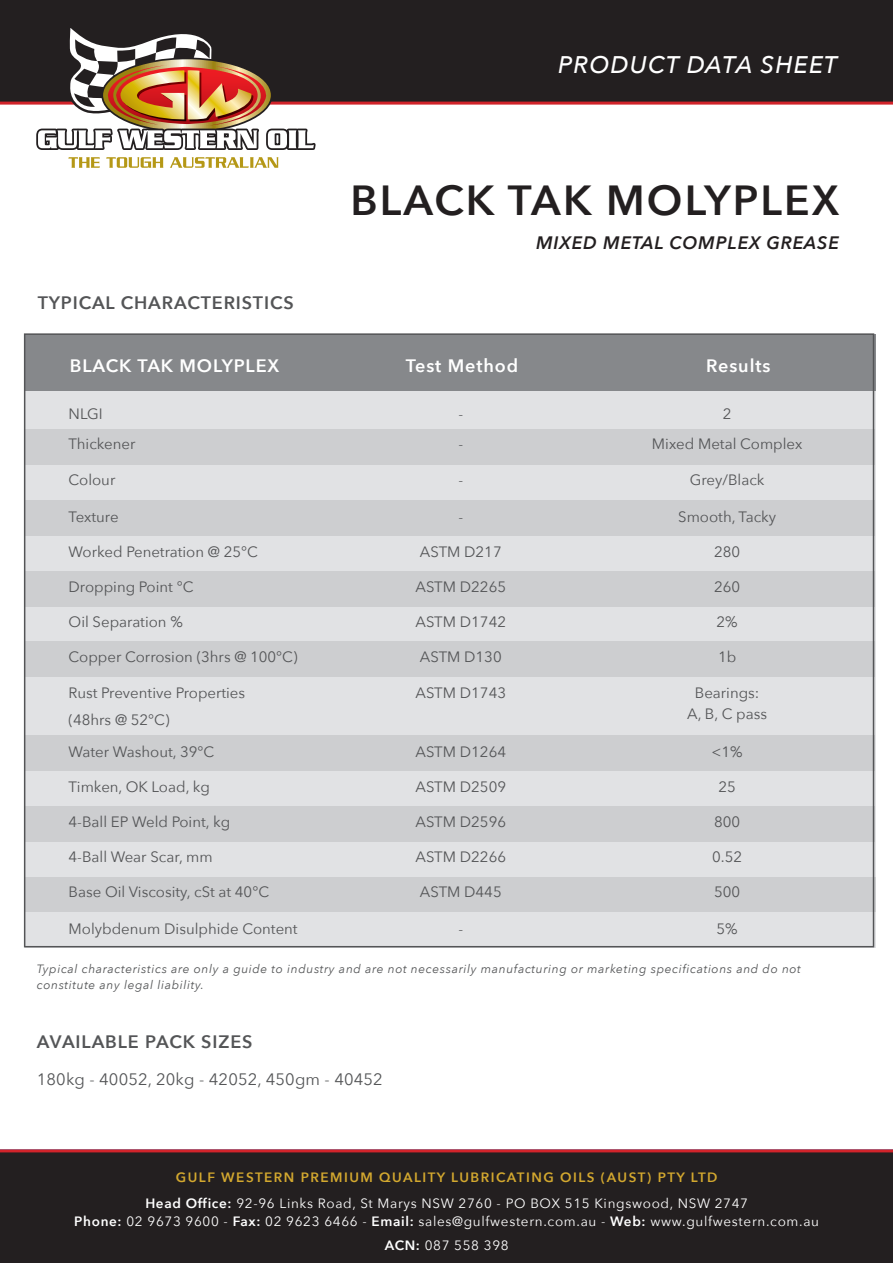
<style>
.page{position:relative;width:893px;height:1263px;background:#fff}
.page>*{position:absolute;margin:0;border:0;box-sizing:border-box;transform-origin:0 0}
.t1{font:600 42px "Avenir Next";letter-spacing:.05em;color:#231f20}
.t2{font:italic 500 24px "Avenir Next";letter-spacing:.05em;color:#fff}
.t3{font:600 18px "Avenir Next";letter-spacing:.05em;color:#545557}
.t4{font:600 18px "Avenir Next";letter-spacing:.05em;color:#fff}
.t5{font:italic 600 18px "Avenir Next";letter-spacing:.05em;color:#231f20}
.t6{font:16.5px "Avenir Next";letter-spacing:.01em;color:#545557}
.t7{font:15px "Avenir Next";color:#545557}
.t8{font:13.5px/24px "Avenir Next";letter-spacing:.05em;color:#fff;text-align:center}
.t9{font:600 13.5px "Avenir Next";letter-spacing:.11em;color:#d3a82f}
.t10{font:italic 12px/16.2px "Avenir Next";letter-spacing:.05em;color:#545557}
.s1{font-weight:600}
</style>
<div class="page">
<div style="left:0;top:1152px;width:893px;height:111px;background:#231f20"></div>
<div style="left:0;top:0;width:893px;height:103px;background:#231f20"></div>
<hr style="left:0;top:1149px;width:893px;height:3px;background:#d1232a">
<hr style="left:0;top:102px;width:893px;height:3px;background:#d1232a">
<svg style="left:36px;top:28px;width:280px;height:140px"></svg>
<div style="left:25px;top:334px;width:850px;height:613px;background:#e1e2e4"></div>
<div style="left:25px;top:334px;width:850px;height:56px;background:#86888b"></div>
<div style="left:24px;top:429px;width:851px;height:35px;background:#cdced0"></div>
<div style="left:24px;top:500px;width:851px;height:36px;background:#cdced0"></div>
<div style="left:24px;top:571px;width:851px;height:35px;background:#cdced0"></div>
<div style="left:24px;top:641px;width:851px;height:36px;background:#cdced0"></div>
<div style="left:24px;top:735px;width:851px;height:35px;background:#cdced0"></div>
<div style="left:24px;top:806px;width:851px;height:36px;background:#cdced0"></div>
<div style="left:26px;top:877px;width:850px;height:35px;background:#cdced0"></div>
<p class="t2" style="left:558px;top:44px;width:281px">PRODUCT DATA SHEET</p>
<p class="t3" style="left:38px;top:287px;width:257px">TYPICAL CHARACTERISTICS</p>
<p class="t1" style="left:350px;top:165px;width:490px">BLACK TAK MOLYPLEX</p>
<p class="t5" style="left:536px;top:227px;width:304px">MIXED METAL COMPLEX GREASE</p>
<p class="t4" style="left:70px;top:350px;width:211px">BLACK TAK MOLYPLEX</p>
<p class="t4" style="left:406px;top:350px;width:114px">Test Method</p>
<p class="t4" style="left:706px;top:350px;width:66px">Results</p>
<p class="t7" style="left:69px;top:401px;width:36px">NLGI</p>
<p class="t7" style="left:458px;top:401px;width:6px">-</p>
<p class="t7" style="left:723px;top:401px;width:10px">2</p>
<p class="t7" style="left:69px;top:432px;width:68px">Thickener</p>
<p class="t7" style="left:458px;top:432px;width:6px">-</p>
<p class="t7" style="left:652px;top:432px;width:152px">Mixed Metal Complex</p>
<p class="t7" style="left:69px;top:467px;width:48px">Colour</p>
<p class="t7" style="left:458px;top:467px;width:6px">-</p>
<p class="t7" style="left:690px;top:467px;width:76px">Grey/Black</p>
<p class="t7" style="left:69px;top:504px;width:52px">Texture</p>
<p class="t7" style="left:458px;top:504px;width:6px">-</p>
<p class="t7" style="left:678px;top:504px;width:99px">Smooth, Tacky</p>
<p class="t7" style="left:69px;top:539px;width:191px">Worked Penetration @ 25°C</p>
<p class="t7" style="left:420px;top:539px;width:83px">ASTM D217</p>
<p class="t7" style="left:714px;top:539px;width:28px">280</p>
<p class="t7" style="left:69px;top:574px;width:126px">Dropping Point °C</p>
<p class="t7" style="left:416px;top:574px;width:92px">ASTM D2265</p>
<p class="t7" style="left:714px;top:574px;width:28px">260</p>
<p class="t7" style="left:69px;top:609px;width:116px">Oil Separation %</p>
<p class="t7" style="left:416px;top:609px;width:92px">ASTM D1742</p>
<p class="t7" style="left:716px;top:609px;width:23px">2%</p>
<p class="t7" style="left:69px;top:644px;width:230px">Copper Corrosion (3hrs @ 100°C)</p>
<p class="t7" style="left:420px;top:644px;width:83px">ASTM D130</p>
<p class="t7" style="left:718px;top:644px;width:20px">1b</p>
<p class="t7" style="left:69px;top:680px;width:178px">Rust Preventive Properties</p>
<p class="t7" style="left:69px;top:707px;width:102px">(48hrs @ 52°C)</p>
<p class="t7" style="left:416px;top:680px;width:92px">ASTM D1743</p>
<p class="t7" style="left:695px;top:680px;width:66px">Bearings:</p>
<p class="t7" style="left:687px;top:701px;width:81px">A, B, C pass</p>
<p class="t7" style="left:69px;top:739px;width:147px">Water Washout, 39°C</p>
<p class="t7" style="left:416px;top:739px;width:92px">ASTM D1264</p>
<p class="t7" style="left:711px;top:739px;width:33px">&lt;1%</p>
<p class="t7" style="left:69px;top:774px;width:143px">Timken, OK Load, kg</p>
<p class="t7" style="left:416px;top:774px;width:92px">ASTM D2509</p>
<p class="t7" style="left:718px;top:774px;width:19px">25</p>
<p class="t7" style="left:69px;top:809px;width:163px">4-Ball EP Weld Point, kg</p>
<p class="t7" style="left:416px;top:809px;width:92px">ASTM D2596</p>
<p class="t7" style="left:714px;top:809px;width:28px">800</p>
<p class="t7" style="left:69px;top:844px;width:146px">4-Ball Wear Scar, mm</p>
<p class="t7" style="left:416px;top:844px;width:92px">ASTM D2266</p>
<p class="t7" style="left:712px;top:844px;width:32px">0.52</p>
<p class="t7" style="left:69px;top:879px;width:202px">Base Oil Viscosity, cSt at 40°C</p>
<p class="t7" style="left:420px;top:879px;width:83px">ASTM D445</p>
<p class="t7" style="left:714px;top:879px;width:28px">500</p>
<p class="t7" style="left:69px;top:916px;width:231px">Molybdenum Disulphide Content</p>
<p class="t7" style="left:458px;top:916px;width:6px">-</p>
<p class="t7" style="left:716px;top:916px;width:23px">5%</p>
<p class="t10" style="left:37px;top:960px;width:766px">Typical characteristics are only a guide to industry and are not necessarily manufacturing or marketing specifications and do not constitute any legal liability.</p>
<p class="t3" style="left:37px;top:1026px;width:217px">AVAILABLE PACK SIZES</p>
<p class="t6" style="left:37px;top:1065px;width:347px">180kg - 40052, 20kg - 42052, 450gm - 40452</p>
<p class="t9" style="left:176px;top:1166px;width:543px">GULF WESTERN PREMIUM QUALITY LUBRICATING OILS (AUST) PTY LTD</p>
<p class="t8" style="left:145px;top:1190px;width:604px"><span class="s1">Head Office:</span> 92-96 Links Road, St Marys NSW 2760 - PO BOX 515 Kingswood, NSW 2747</p>
<p class="t8" style="left:74px;top:1208px;width:746px"><span class="s1">Phone:</span> 02 9673 9600 - <span class="s1">Fax:</span> 02 9623 6466 - <span class="s1">Email:</span> sales@gulfwestern.com.au - <span class="s1">Web:</span> www.gulfwestern.com.au<br><span class="s1">ACN:</span> 087 558 398</p>
</div>
